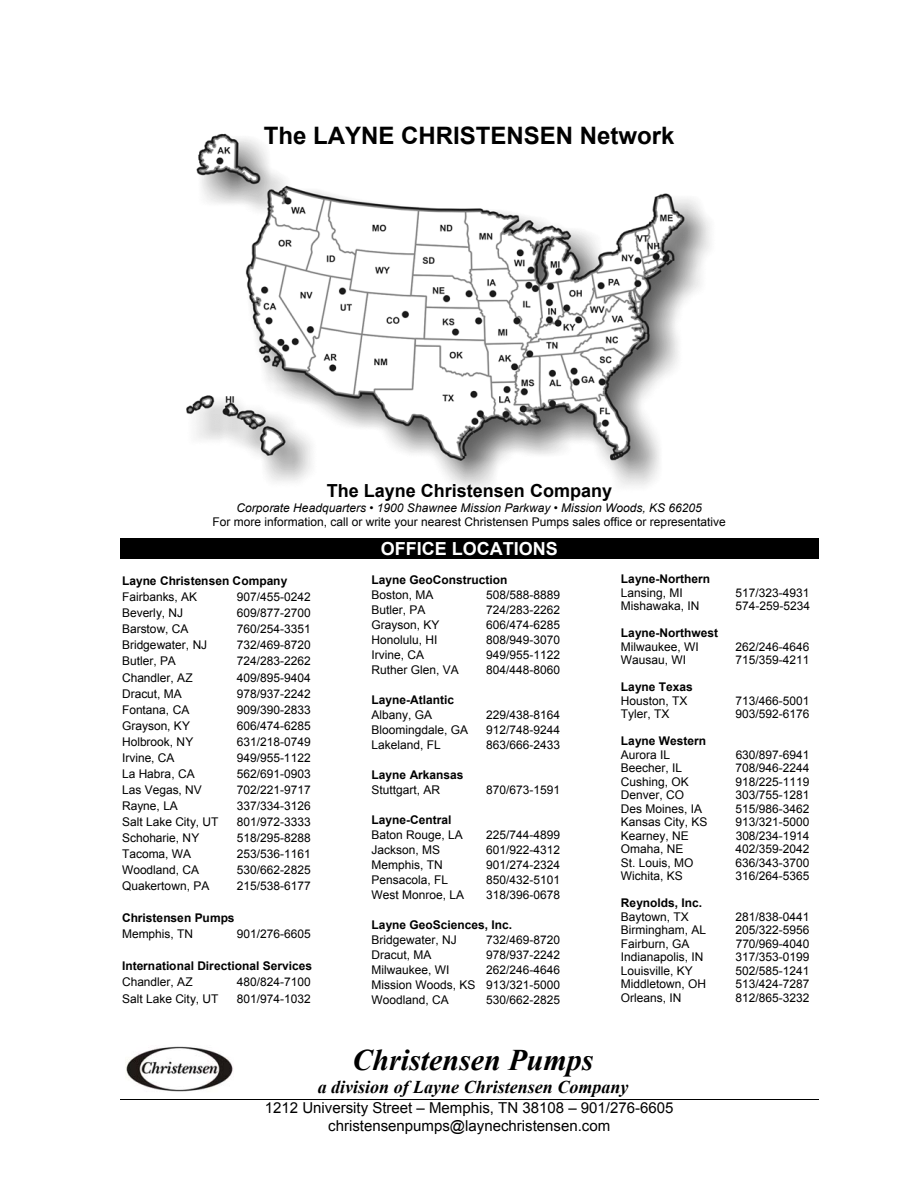
<style>
.page{position:relative;width:918px;height:1188px;background:#fff}
.page>*{position:absolute;margin:0;border:0;box-sizing:border-box;transform-origin:0 0}
.t1{font:italic 700 30px "Times New Roman";color:#000}
.t2{font:700 24px "Arial";color:#000}
.t3{font:italic 700 18px "Times New Roman";color:#000}
.t4{font:700 18px "Arial";color:#000}
.t5{font:700 18px "Arial";color:#fff}
.t6{font:15px/17.2px "Arial";color:#000;text-align:center}
.t7{font:12px/15px "Arial";color:#000;text-align:justify}
.t8{font:700 12px "Arial";color:#000}
.t9{font:italic 12px "Arial";color:#000}
</style>
<div class="page">
<img style="left:186px;top:133px;width:524px;height:355px">
<div style="left:120px;top:538px;width:699px;height:21px;background:#000"></div>
<hr style="left:120px;top:1099px;width:699px;height:1px;background:#000">
<img style="left:126px;top:1046px;width:107px;height:46px">
<h2 class="t2" style="left:264px;top:122px;width:412px">The LAYNE CHRISTENSEN Network</h2>
<h3 class="t4" style="left:327px;top:481px;width:287px">The Layne Christensen Company</h3>
<p class="t9" style="left:237px;top:502px;width:467px">Corporate Headquarters • 1900 Shawnee Mission Parkway • Mission Woods, KS 66205</p>
<p class="t7" style="left:212px;top:514px;width:515px">For more information, call or write your nearest Christensen Pumps sales office or representative</p>
<h3 class="t5" style="left:381px;top:538px;width:178px">OFFICE LOCATIONS</h3>
<p class="t8" style="left:122px;top:574px;width:167px">Layne Christensen Company</p>
<p class="t7" style="left:122px;top:590px;width:77px">Fairbanks, AK</p>
<p class="t7" style="left:237px;top:590px;width:76px">907/455-0242</p>
<p class="t7" style="left:122px;top:606px;width:63px">Beverly, NJ</p>
<p class="t7" style="left:237px;top:606px;width:75px">609/877-2700</p>
<p class="t7" style="left:122px;top:622px;width:68px">Barstow, CA</p>
<p class="t7" style="left:237px;top:622px;width:75px">760/254-3351</p>
<p class="t7" style="left:122px;top:638px;width:87px">Bridgewater, NJ</p>
<p class="t7" style="left:237px;top:638px;width:75px">732/469-8720</p>
<p class="t7" style="left:122px;top:654px;width:55px">Butler, PA</p>
<p class="t7" style="left:237px;top:654px;width:76px">724/283-2262</p>
<p class="t7" style="left:122px;top:670px;width:72px">Chandler, AZ</p>
<p class="t7" style="left:237px;top:670px;width:75px">409/895-9404</p>
<p class="t7" style="left:122px;top:686px;width:61px">Dracut, MA</p>
<p class="t7" style="left:237px;top:686px;width:75px">978/937-2242</p>
<p class="t7" style="left:122px;top:702px;width:69px">Fontana, CA</p>
<p class="t7" style="left:237px;top:702px;width:75px">909/390-2833</p>
<p class="t7" style="left:122px;top:718px;width:70px">Grayson, KY</p>
<p class="t7" style="left:237px;top:718px;width:75px">606/474-6285</p>
<p class="t7" style="left:122px;top:734px;width:73px">Holbrook, NY</p>
<p class="t7" style="left:237px;top:734px;width:75px">631/218-0749</p>
<p class="t7" style="left:122px;top:750px;width:54px">Irvine, CA</p>
<p class="t7" style="left:237px;top:750px;width:75px">949/955-1122</p>
<p class="t7" style="left:122px;top:766px;width:74px">La Habra, CA</p>
<p class="t7" style="left:237px;top:766px;width:75px">562/691-0903</p>
<p class="t7" style="left:122px;top:782px;width:81px">Las Vegas, NV</p>
<p class="t7" style="left:237px;top:782px;width:76px">702/221-9717</p>
<p class="t7" style="left:122px;top:798px;width:57px">Rayne, LA</p>
<p class="t7" style="left:237px;top:798px;width:75px">337/334-3126</p>
<p class="t7" style="left:122px;top:814px;width:98px">Salt Lake City, UT</p>
<p class="t7" style="left:237px;top:814px;width:76px">801/972-3333</p>
<p class="t7" style="left:122px;top:830px;width:79px">Schoharie, NY</p>
<p class="t7" style="left:237px;top:830px;width:76px">518/295-8288</p>
<p class="t7" style="left:122px;top:846px;width:71px">Tacoma, WA</p>
<p class="t7" style="left:237px;top:846px;width:76px">253/536-1161</p>
<p class="t7" style="left:122px;top:863px;width:79px">Woodland, CA</p>
<p class="t7" style="left:237px;top:863px;width:75px">530/662-2825</p>
<p class="t7" style="left:122px;top:879px;width:89px">Quakertown, PA</p>
<p class="t7" style="left:237px;top:879px;width:75px">215/538-6177</p>
<p class="t8" style="left:122px;top:911px;width:114px">Christensen Pumps</p>
<p class="t7" style="left:122px;top:927px;width:73px">Memphis, TN</p>
<p class="t7" style="left:237px;top:927px;width:76px">901/276-6605</p>
<p class="t8" style="left:122px;top:960px;width:192px">International Directional Services</p>
<p class="t7" style="left:122px;top:975px;width:72px">Chandler, AZ</p>
<p class="t7" style="left:237px;top:975px;width:75px">480/824-7100</p>
<p class="t7" style="left:122px;top:991px;width:98px">Salt Lake City, UT</p>
<p class="t7" style="left:237px;top:991px;width:76px">801/974-1032</p>
<p class="t8" style="left:621px;top:572px;width:91px">Layne-Northern</p>
<p class="t7" style="left:621px;top:585px;width:63px">Lansing, MI</p>
<p class="t7" style="left:736px;top:585px;width:76px">517/323-4931</p>
<p class="t7" style="left:621px;top:599px;width:80px">Mishawaka, IN</p>
<p class="t7" style="left:736px;top:599px;width:76px">574-259-5234</p>
<p class="t8" style="left:621px;top:626px;width:99px">Layne-Northwest</p>
<p class="t7" style="left:621px;top:639px;width:79px">Milwaukee, WI</p>
<p class="t7" style="left:736px;top:639px;width:76px">262/246-4646</p>
<p class="t7" style="left:621px;top:653px;width:67px">Wausau, WI</p>
<p class="t7" style="left:736px;top:653px;width:76px">715/359-4211</p>
<p class="t8" style="left:621px;top:680px;width:73px">Layne Texas</p>
<p class="t7" style="left:621px;top:693px;width:68px">Houston, TX</p>
<p class="t7" style="left:736px;top:693px;width:75px">713/466-5001</p>
<p class="t7" style="left:621px;top:707px;width:50px">Tyler, TX</p>
<p class="t7" style="left:736px;top:707px;width:75px">903/592-6176</p>
<p class="t8" style="left:621px;top:734px;width:87px">Layne Western</p>
<p class="t7" style="left:621px;top:747px;width:51px">Aurora IL</p>
<p class="t7" style="left:736px;top:747px;width:75px">630/897-6941</p>
<p class="t7" style="left:621px;top:761px;width:63px">Beecher, IL</p>
<p class="t7" style="left:736px;top:761px;width:75px">708/946-2244</p>
<p class="t7" style="left:621px;top:774px;width:69px">Cushing, OK</p>
<p class="t7" style="left:736px;top:774px;width:75px">918/225-1119</p>
<p class="t7" style="left:621px;top:788px;width:65px">Denver, CO</p>
<p class="t7" style="left:736px;top:788px;width:75px">303/755-1281</p>
<p class="t7" style="left:621px;top:801px;width:83px">Des Moines, IA</p>
<p class="t7" style="left:736px;top:801px;width:76px">515/986-3462</p>
<p class="t7" style="left:621px;top:815px;width:88px">Kansas City, KS</p>
<p class="t7" style="left:736px;top:815px;width:76px">913/321-5000</p>
<p class="t7" style="left:621px;top:828px;width:69px">Kearney, NE</p>
<p class="t7" style="left:736px;top:828px;width:75px">308/234-1914</p>
<p class="t7" style="left:621px;top:842px;width:64px">Omaha, NE</p>
<p class="t7" style="left:736px;top:842px;width:75px">402/359-2042</p>
<p class="t7" style="left:621px;top:855px;width:74px">St. Louis, MO</p>
<p class="t7" style="left:736px;top:855px;width:76px">636/343-3700</p>
<p class="t7" style="left:621px;top:869px;width:63px">Wichita, KS</p>
<p class="t7" style="left:736px;top:869px;width:76px">316/264-5365</p>
<p class="t8" style="left:621px;top:896px;width:83px">Reynolds, Inc.</p>
<p class="t7" style="left:621px;top:909px;width:69px">Baytown, TX</p>
<p class="t7" style="left:736px;top:909px;width:75px">281/838-0441</p>
<p class="t7" style="left:621px;top:923px;width:87px">Birmingham, AL</p>
<p class="t7" style="left:736px;top:923px;width:76px">205/322-5956</p>
<p class="t7" style="left:621px;top:936px;width:70px">Fairburn, GA</p>
<p class="t7" style="left:736px;top:936px;width:75px">770/969-4040</p>
<p class="t7" style="left:621px;top:950px;width:84px">Indianapolis, IN</p>
<p class="t7" style="left:736px;top:950px;width:76px">317/353-0199</p>
<p class="t7" style="left:621px;top:963px;width:73px">Louisville, KY</p>
<p class="t7" style="left:736px;top:963px;width:76px">502/585-1241</p>
<p class="t7" style="left:621px;top:977px;width:87px">Middletown, OH</p>
<p class="t7" style="left:736px;top:977px;width:75px">513/424-7287</p>
<p class="t7" style="left:621px;top:990px;width:62px">Orleans, IN</p>
<p class="t7" style="left:736px;top:990px;width:75px">812/865-3232</p>
<p class="t8" style="left:372px;top:574px;width:137px">Layne GeoConstruction</p>
<p class="t7" style="left:372px;top:588px;width:63px">Boston, MA</p>
<p class="t7" style="left:486px;top:588px;width:76px">508/588-8889</p>
<p class="t7" style="left:372px;top:603px;width:55px">Butler, PA</p>
<p class="t7" style="left:486px;top:603px;width:76px">724/283-2262</p>
<p class="t7" style="left:372px;top:618px;width:70px">Grayson, KY</p>
<p class="t7" style="left:486px;top:618px;width:75px">606/474-6285</p>
<p class="t7" style="left:372px;top:633px;width:67px">Honolulu, HI</p>
<p class="t7" style="left:486px;top:633px;width:75px">808/949-3070</p>
<p class="t7" style="left:372px;top:648px;width:54px">Irvine, CA</p>
<p class="t7" style="left:486px;top:648px;width:75px">949/955-1122</p>
<p class="t7" style="left:372px;top:663px;width:89px">Ruther Glen, VA</p>
<p class="t7" style="left:486px;top:663px;width:75px">804/448-8060</p>
<p class="t8" style="left:372px;top:693px;width:84px">Layne-Atlantic</p>
<p class="t7" style="left:372px;top:708px;width:62px">Albany, GA</p>
<p class="t7" style="left:486px;top:708px;width:75px">229/438-8164</p>
<p class="t7" style="left:372px;top:723px;width:98px">Bloomingdale, GA</p>
<p class="t7" style="left:486px;top:723px;width:76px">912/748-9244</p>
<p class="t7" style="left:372px;top:738px;width:71px">Lakeland, FL</p>
<p class="t7" style="left:486px;top:738px;width:75px">863/666-2433</p>
<p class="t8" style="left:372px;top:768px;width:93px">Layne Arkansas</p>
<p class="t7" style="left:372px;top:783px;width:70px">Stuttgart, AR</p>
<p class="t7" style="left:486px;top:783px;width:75px">870/673-1591</p>
<p class="t8" style="left:372px;top:813px;width:81px">Layne-Central</p>
<p class="t7" style="left:372px;top:828px;width:93px">Baton Rouge, LA</p>
<p class="t7" style="left:486px;top:828px;width:75px">225/744-4899</p>
<p class="t7" style="left:372px;top:843px;width:70px">Jackson, MS</p>
<p class="t7" style="left:486px;top:843px;width:76px">601/922-4312</p>
<p class="t7" style="left:372px;top:858px;width:73px">Memphis, TN</p>
<p class="t7" style="left:486px;top:858px;width:76px">901/274-2324</p>
<p class="t7" style="left:372px;top:873px;width:78px">Pensacola, FL</p>
<p class="t7" style="left:486px;top:873px;width:76px">850/432-5101</p>
<p class="t7" style="left:372px;top:888px;width:94px">West Monroe, LA</p>
<p class="t7" style="left:486px;top:888px;width:76px">318/396-0678</p>
<p class="t8" style="left:372px;top:918px;width:142px">Layne GeoSciences, Inc.</p>
<p class="t7" style="left:372px;top:933px;width:87px">Bridgewater, NJ</p>
<p class="t7" style="left:486px;top:933px;width:75px">732/469-8720</p>
<p class="t7" style="left:372px;top:948px;width:61px">Dracut, MA</p>
<p class="t7" style="left:486px;top:948px;width:75px">978/937-2242</p>
<p class="t7" style="left:372px;top:963px;width:79px">Milwaukee, WI</p>
<p class="t7" style="left:372px;top:963px;width:190px;text-indent:115px">262/246-4646<br>Mission Woods, KS 913/321-5000<br>Woodland, CA</p>
<p class="t7" style="left:486px;top:993px;width:75px">530/662-2825</p>
<h1 class="t1" style="left:353px;top:1043px;width:242px">Christensen Pumps</h1>
<h3 class="t3" style="left:318px;top:1077px;width:312px">a division of Layne Christensen Company</h3>
<p class="t6" style="left:265px;top:1100px;width:410px">1212 University Street – Memphis, TN 38108 – 901/276-6605 christensenpumps@laynechristensen.com</p>
</div>
